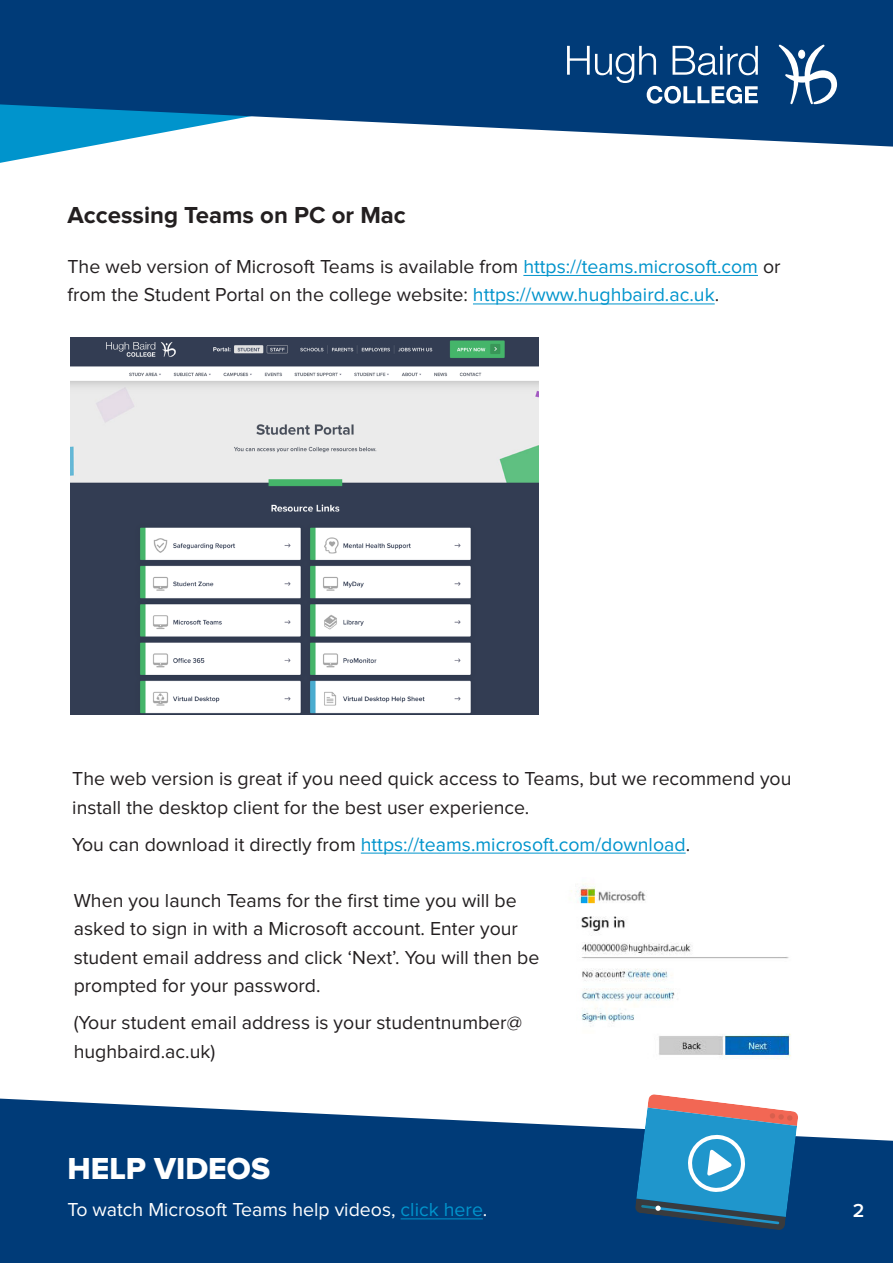
<style>
.page{position:relative;width:893px;height:1263px;background:#fff}
.page>*{position:absolute;margin:0;border:0;box-sizing:border-box;transform-origin:0 0}
.header_1_white{font:31.5px "Proxima Nova Extrabld";color:#fff}
.header_2{font:700 24px "Proxima Nova";color:#231f20}
.body{font:19.5px/28.5px "Proxima Nova";color:#231f20}
.body-2{font:19.5px "Proxima Nova";color:#0094cc}
.body-3{font:19.5px "Proxima Nova";color:#fff}
.body-4{font:600 19.5px "Proxima Nova";color:#fff}
.s1{color:#0094cc}
.s2{color:#231f20}
</style>
<div class="page">
<svg style="left:0;top:147px;width:85px;height:16px"></svg>
<svg style="left:0;top:0;width:893px;height:147px;background:#1b558b"></svg>
<svg style="left:567px;top:46px;width:191px;height:58px;background:#356494"></svg>
<svg style="left:779px;top:45px;width:58px;height:59px"></svg>
<hr style="left:523px;top:275px;width:235px;height:1px;background:#0094cc">
<hr style="left:473px;top:304px;width:242px;height:1px;background:#0094cc">
<svg style="left:0;top:1098px;width:893px;height:165px;background:#1b5086"></svg>
<hr style="left:401px;top:1218px;width:82px;height:1px;background:#0094cc">
<svg style="left:635px;top:1094px;width:163px;height:136px;background:#4d8eb3"></svg>
<img style="left:71px;top:338px;width:467px;height:377px">
<hr style="left:361px;top:853px;width:325px;height:1px;background:#0094cc">
<img style="left:571px;top:883px;width:220px;height:177px">
<p class="header_2" style="left:68px;top:204px;width:340px">Accessing Teams on PC or Mac</p>
<p class="body" style="left:68px;top:253px;width:715px">The web version of Microsoft Teams is available from <span class="s1">https://teams.microsoft.com</span> or from the Student Portal on the college website: <span class="s1">https://www.hughbaird.ac.uk</span>.</p>
<p class="body" style="left:72px;top:765px;width:721px">The web version is great if you need quick access to Teams, but we recommend you install the desktop client for the best user experience.</p>
<p class="body-2" style="left:72px;top:835px;width:619px"><span class="s2">You can download it directly from</span> https://teams.microsoft.com/download<span class="s2">.</span></p>
<p class="body" style="left:74px;top:887px;width:467px">When you launch Teams for the first time you will be asked to sign in with a Microsoft account. Enter your student email address and click ‘Next’. You will then be prompted for your password.</p>
<p class="body" style="left:74px;top:1009px;width:450px">(Your student email address is your studentnumber@ hughbaird.ac.uk)</p>
<p class="header_1_white" style="left:68px;top:1154px;width:204px">HELP VIDEOS</p>
<p class="body-3" style="left:68px;top:1201px;width:421px">To watch Microsoft Teams help videos, <span class="s1">click here</span>.</p>
<p class="body-4" style="left:853px;top:1202px;width:13px">2</p>
</div>
